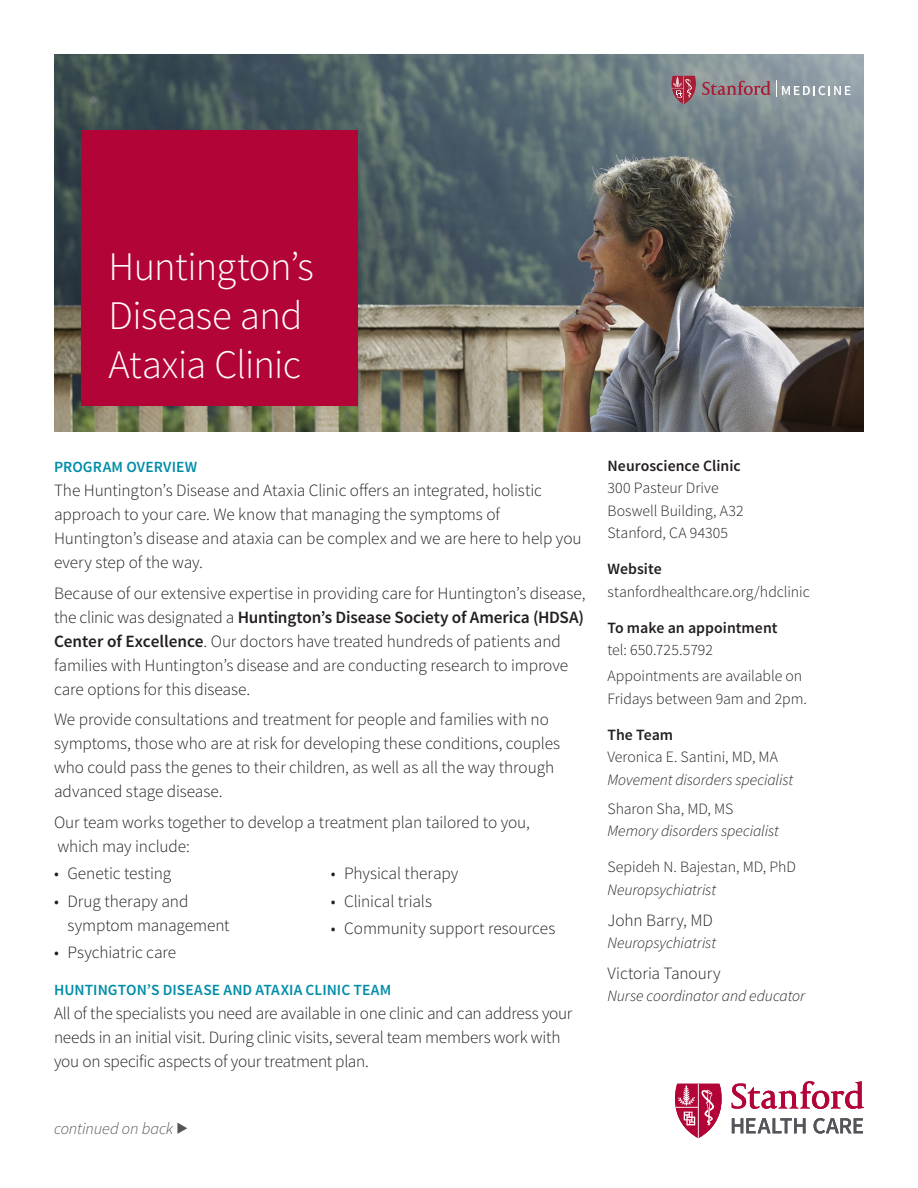
<style>
.page{position:relative;width:918px;height:1188px;background:#fff}
.page>*{position:absolute;margin:0;border:0;box-sizing:border-box;transform-origin:0 0}
.t1{font:300 55.05px/48.9px "Source Sans Pro";letter-spacing:-.01em;color:#fff}
.t2{font:300 40.5px/48.9px "Source Sans Pro";letter-spacing:-.015em;color:#fff}
.body_text{font:300 17.25px/24px "Source Sans Pro";letter-spacing:-.01em;color:#231f20}
.t3{font:italic 300 16.5px "Source Sans Pro";letter-spacing:-.005em;color:#54555a}
.sidebar_-_body_text{font:300 15.75px/22.5px "Source Sans Pro";color:#231f20}
.sidebar_-_body_text-2{font:italic 300 15.75px/22.5px "Source Sans Pro";letter-spacing:-.005em;color:#231f20}
.body_text-2{font:300 15.75px/22.5px "Source Sans Pro";letter-spacing:-.005em;color:#231f20}
.body_text-3{font:italic 300 15.75px "Source Sans Pro";letter-spacing:-.005em;color:#231f20}
.sidebar_-_body_text-3{font:600 15.75px/22.5px "Source Sans Pro";color:#231f20}
.subhead_-_blue__all{font:600 15.6px "Source Sans Pro";letter-spacing:.005em;color:#008da8}
.s1{font-weight:600}
.s2{font-weight:300}
.s3{font-weight:600;font-style:normal}
.s4{font-style:normal}
.s5{font-style:italic}
</style>
<div class="page">
<img style="left:54px;top:54px;width:810px;height:378px">
<div style="left:81px;top:130px;width:277px;height:276px;background:#b30437"></div>
<svg style="left:675px;top:1081px;width:189px;height:57px"></svg>
<svg style="left:672px;top:76px;width:178px;height:28px;background:#998e95"></svg>
<h1 class="t1" style="left:109px;top:238px;width:112px">Title<br>Goes<br>Here</h1>
<p class="t2" style="left:109px;top:243px;width:207px">Huntington’s<br>Disease and<br>Ataxia Clinic</p>
<p class="subhead_-_blue__all" style="left:54px;top:457px;width:145px">PROGRAM OVERVIEW</p>
<p class="body_text" style="left:54px;top:478px;width:529px">The Huntington’s Disease and Ataxia Clinic offers an integrated, holistic approach to your care. We know that managing the symptoms of Huntington’s disease and ataxia can be complex and we are here to help you every step of the way.</p>
<p class="body_text" style="left:54px;top:581px;width:533px">Because of our extensive expertise in providing care for Huntington’s disease, the clinic was designated a <span class="s1">Huntington’s Disease Society of America (HDSA)<br>Center of Excellence</span>. Our doctors have treated hundreds of patients and families with Huntington’s disease and are conducting research to improve care options for this disease.</p>
<p class="body_text" style="left:54px;top:708px;width:508px">We provide consultations and treatment for people and families with no symptoms, those who are at risk for developing these conditions, couples who could pass the genes to their children, as well as all the way through advanced stage disease.</p>
<p class="body_text" style="left:54px;top:811px;width:478px">Our team works together to develop a treatment plan tailored to you, which may include:</p>
<p class="body_text" style="left:54px;top:862px;width:119px">• Genetic testing</p>
<p class="body_text" style="left:68px;top:889px;width:164px;text-indent:-14px">• Drug therapy and symptom management</p>
<p class="body_text" style="left:54px;top:940px;width:124px">• Psychiatric care</p>
<p class="body_text" style="left:331px;top:862px;width:129px">• Physical therapy</p>
<p class="body_text" style="left:331px;top:889px;width:103px">• Clinical trials</p>
<p class="body_text" style="left:331px;top:916px;width:226px">• Community support resources</p>
<p class="subhead_-_blue__all" style="left:54px;top:980px;width:339px">HUNTINGTON’S DISEASE AND ATAXIA CLINIC TEAM</p>
<p class="body_text" style="left:54px;top:1002px;width:520px">All of the specialists you need are available in one clinic and can address your needs in an initial visit. During clinic visits, several team members work with you on specific aspects of your treatment plan.</p>
<p class="t3" style="left:54px;top:1119px;width:136px">continued on back ◆</p>
<p class="sidebar_-_body_text" style="left:608px;top:454px;width:138px"><span class="s1">Neuroscience Clinic<br></span>300 Pasteur Drive<br>Boswell Building, A32<br>Stanford, CA 94305</p>
<p class="sidebar_-_body_text" style="left:608px;top:558px;width:204px"><span class="s1">Website </span>stanfordhealthcare.org/hdclinic</p>
<p class="sidebar_-_body_text-3" style="left:608px;top:617px;width:172px">To make an appointment <span class="s2">tel: 650.725.5792</span></p>
<p class="body_text-2" style="left:608px;top:665px;width:201px">Appointments are available on<br>Fridays between 9am and 2pm.</p>
<p class="sidebar_-_body_text-2" style="left:608px;top:723px;width:187px"><span class="s3">The Team<br></span><span class="s4">Veronica E. Santini, MD, MA<br></span>Movement disorders specialist</p>
<p class="sidebar_-_body_text-2" style="left:608px;top:797px;width:173px"><span class="s4">Sharon Sha, MD, MS<br></span>Memory disorders specialist</p>
<p class="sidebar_-_body_text" style="left:608px;top:856px;width:190px">Sepideh N. Bajestan, MD, PhD<br><span class="s5">Neuropsychiatrist</span></p>
<p class="body_text" style="left:608px;top:908px;width:107px">John Barry, MD</p>
<p class="body_text-3" style="left:608px;top:933px;width:110px">Neuropsychiatrist</p>
<p class="body_text" style="left:608px;top:961px;width:115px">Victoria Tanoury</p>
<p class="body_text-3" style="left:608px;top:987px;width:199px">Nurse coordinator and educator</p>
</div>
